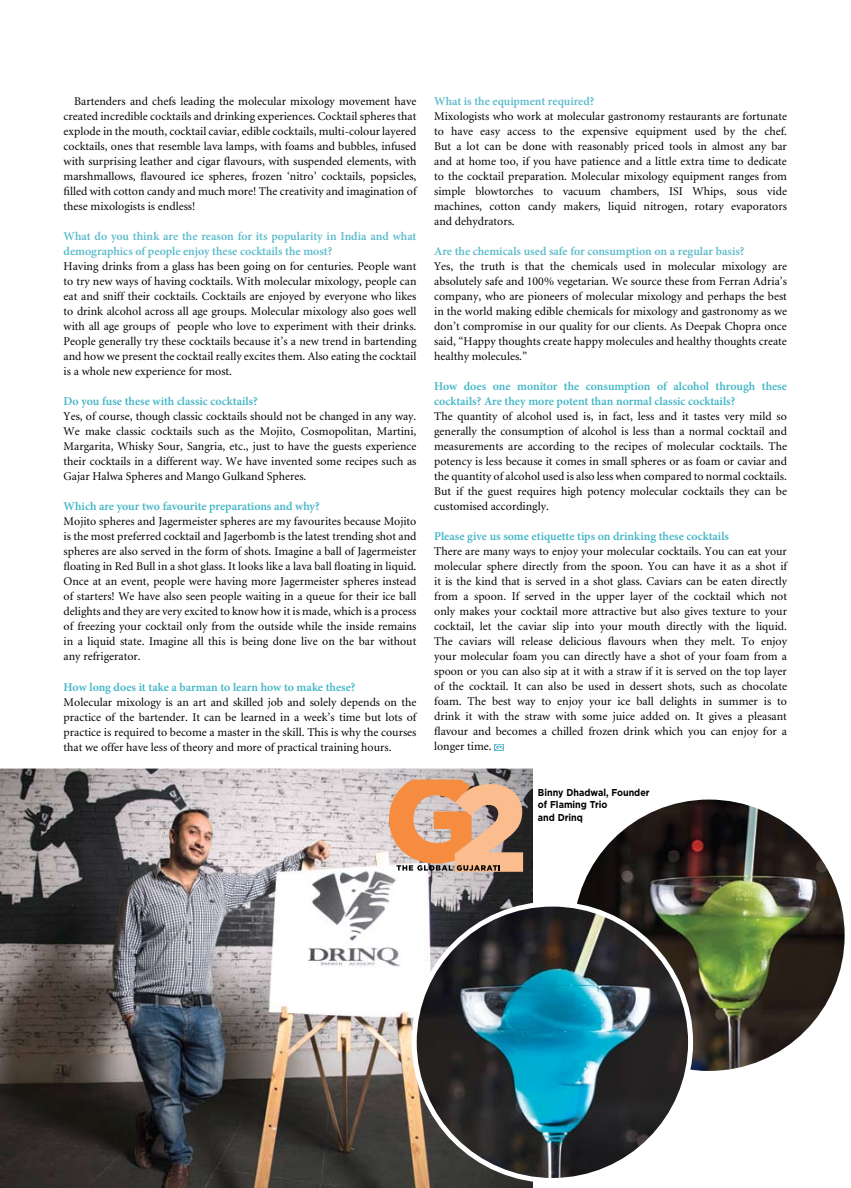
<style>
.page{position:relative;width:851px;height:1188px;background:#fff}
.page>*{position:absolute;margin:0;border:0;box-sizing:border-box;transform-origin:0 0}
.t1{font:11.88px/15px "Minion";color:#000;text-align:justify}
.t2{font:600 11.88px/15px "Minion Pro";color:#3eb4c5}
.t3{font:600 11.88px/15px "Minion Pro";color:#59baca}
.t4{font:700 10px/12.5px "Gotham";color:#000;scale:.9 1}
</style>
<div class="page">
<img style="left:0;top:768px;width:533px;height:419px">
<svg style="left:494px;top:744px;width:9px;height:6px"></svg>
<svg style="left:495px;top:744px;width:8px;height:5px"></svg>
<img style="left:577px;top:800px;width:266px;height:269px">
<img style="left:414px;top:903px;width:276px;height:276px;border-radius:138px">
<svg style="left:389px;top:779px;width:134px;height:92px"></svg>
<p class="t1" style="left:64px;top:94px;width:354px;text-indent:11px">Bartenders and chefs leading the molecular mixology movement have created incredible cocktails and drinking experiences. Cocktail spheres that explode in the mouth, cocktail caviar, edible cocktails, multi-colour layered cocktails, ones that resemble lava lamps, with foams and bubbles, infused with surprising leather and cigar flavours, with suspended elements, with marshmallows, flavoured ice spheres, frozen ‘nitro’ cocktails, popsicles, filled with cotton candy and much more! The creativity and imagination of these mixologists is endless!</p>
<p class="t3" style="left:64px;top:229px;width:354px">What do you think are the reason for its popularity in India and what demographics of people enjoy these cocktails the most?</p>
<p class="t1" style="left:64px;top:259px;width:354px">Having drinks from a glass has been going on for centuries. People want to try new ways of having cocktails. With molecular mixology, people can eat and sniff their cocktails. Cocktails are enjoyed by everyone who likes to drink alcohol across all age groups. Molecular mixology also goes well with all age groups of people who love to experiment with their drinks.<br>People generally try these cocktails because it’s a new trend in bartending and how we present the cocktail really excites them. Also eating the cocktail is a whole new experience for most.</p>
<p class="t2" style="left:64px;top:394px;width:196px">Do you fuse these with classic cocktails?</p>
<p class="t1" style="left:64px;top:409px;width:354px">Yes, of course, though classic cocktails should not be changed in any way.<br>We make classic cocktails such as the Mojito, Cosmopolitan, Martini, Margarita, Whisky Sour, Sangria, etc., just to have the guests experience their cocktails in a different way. We have invented some recipes such as Gajar Halwa Spheres and Mango Gulkand Spheres.</p>
<p class="t2" style="left:64px;top:499px;width:257px">Which are your two favourite preparations and why?</p>
<p class="t1" style="left:64px;top:514px;width:354px">Mojito spheres and Jagermeister spheres are my favourites because Mojito is the most preferred cocktail and Jagerbomb is the latest trending shot and spheres are also served in the form of shots. Imagine a ball of Jagermeister floating in Red Bull in a shot glass. It looks like a lava ball floating in liquid.<br>Once at an event, people were having more Jagermeister spheres instead of starters! We have also seen people waiting in a queue for their ice ball delights and they are very excited to know how it is made, which is a process of freezing your cocktail only from the outside while the inside remains in a liquid state. Imagine all this is being done live on the bar without any refrigerator.</p>
<p class="t2" style="left:64px;top:679px;width:293px">How long does it take a barman to learn how to make these?</p>
<p class="t1" style="left:64px;top:694px;width:354px">Molecular mixology is an art and skilled job and solely depends on the practice of the bartender. It can be learned in a week’s time but lots of practice is required to become a master in the skill. This is why the courses that we offer have less of theory and more of practical training hours.</p>
<p class="t3" style="left:434px;top:94px;width:162px">What is the equipment required?</p>
<p class="t1" style="left:434px;top:109px;width:354px">Mixologists who work at molecular gastronomy restaurants are fortunate to have easy access to the expensive equipment used by the chef.<br>But a lot can be done with reasonably priced tools in almost any bar and at home too, if you have patience and a little extra time to dedicate to the cocktail preparation. Molecular mixology equipment ranges from simple blowtorches to vacuum chambers, ISI Whips, sous vide machines, cotton candy makers, liquid nitrogen, rotary evaporators and dehydrators.</p>
<p class="t3" style="left:434px;top:244px;width:312px">Are the chemicals used safe for consumption on a regular basis?</p>
<p class="t1" style="left:434px;top:259px;width:354px">Yes, the truth is that the chemicals used in molecular mixology are absolutely safe and 100% vegetarian. We source these from Ferran Adria’s company, who are pioneers of molecular mixology and perhaps the best in the world making edible chemicals for mixology and gastronomy as we don’t compromise in our quality for our clients. As Deepak Chopra once said, “Happy thoughts create happy molecules and healthy thoughts create healthy molecules.”</p>
<p class="t2" style="left:434px;top:379px;width:354px">How does one monitor the consumption of alcohol through these cocktails? Are they more potent than normal classic cocktails?</p>
<p class="t1" style="left:434px;top:409px;width:354px">The quantity of alcohol used is, in fact, less and it tastes very mild so generally the consumption of alcohol is less than a normal cocktail and measurements are according to the recipes of molecular cocktails. The potency is less because it comes in small spheres or as foam or caviar and the quantity of alcohol used is also less when compared to normal cocktails.<br>But if the guest requires high potency molecular cocktails they can be customised accordingly.</p>
<p class="t2" style="left:434px;top:528px;width:296px">Please give us some etiquette tips on drinking these cocktails</p>
<p class="t1" style="left:434px;top:544px;width:354px">There are many ways to enjoy your molecular cocktails. You can eat your molecular sphere directly from the spoon. You can have it as a shot if it is the kind that is served in a shot glass. Caviars can be eaten directly from a spoon. If served in the upper layer of the cocktail which not only makes your cocktail more attractive but also gives texture to your cocktail, let the caviar slip into your mouth directly with the liquid.<br>The caviars will release delicious flavours when they melt. To enjoy your molecular foam you can directly have a shot of your foam from a spoon or you can also sip at it with a straw if it is served on the top layer of the cocktail. It can also be used in dessert shots, such as chocolate foam. The best way to enjoy your ice ball delights in summer is to drink it with the straw with some juice added on. It gives a pleasant flavour and becomes a chilled frozen drink which you can enjoy for a longer time.</p>
<p class="t4" style="left:538px;top:785px;width:126px">Binny Dhadwal, Founder of Flaming Trio<br>and Drinq</p>
</div>
